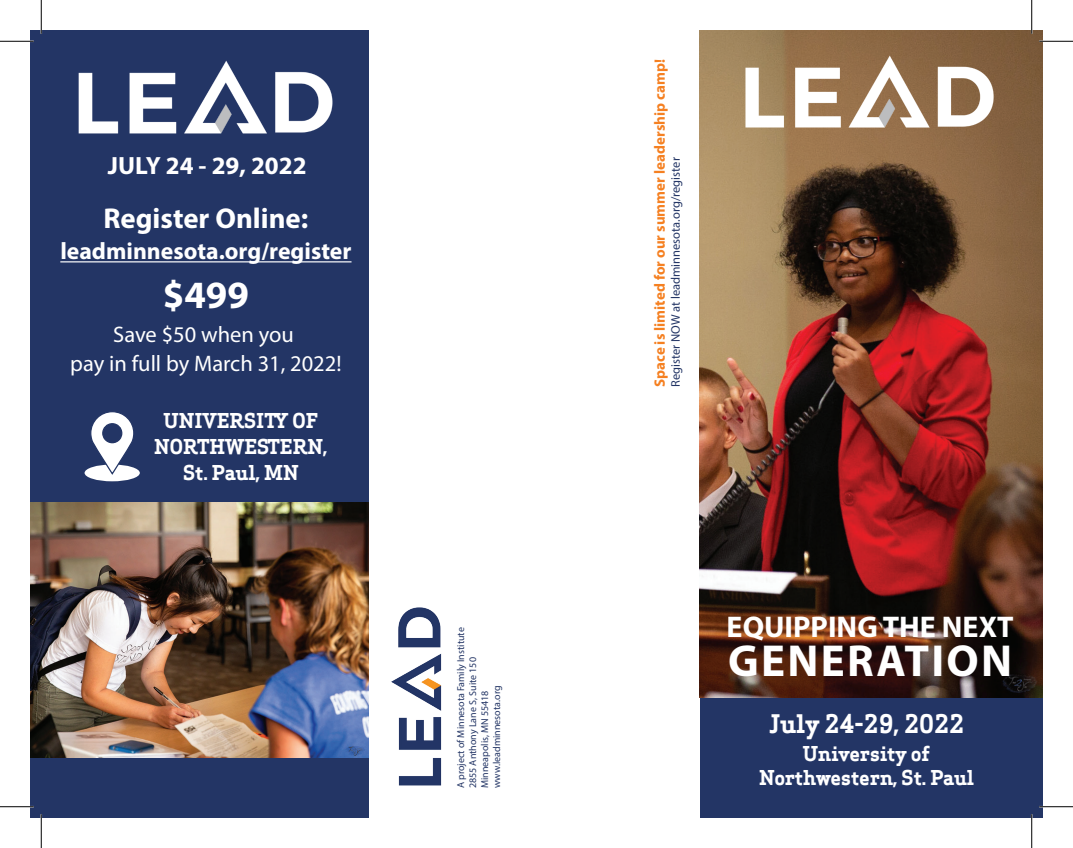
<style>
.page{position:relative;width:1073px;height:848px;background:#fff}
.page>*{position:absolute;margin:0;border:0;box-sizing:border-box;transform-origin:0 0}
.t1{font:700 45px "Myriad Pro";letter-spacing:.05em;color:#fff}
.t2{font:700 38.75px "Myriad Pro";color:#fff}
.t3{font:700 30px "Myriad Pro";color:#fff}
.t4{font:700 28.75px "Myriad Pro";color:#fff}
.t5{font:700 25px "Myriad Pro";color:#fff}
.t6{font:700 25px "Apex Serif";color:#fff}
.t7{font:700 23.75px "Myriad Pro";color:#fff}
.t8{font:22.5px/28.8px "Myriad Pro";color:#fff;text-align:center}
.t9{font:700 20px/26.2px "Apex Serif";color:#fff;text-align:center}
.t10{font:700 15px "Myriad Pro";color:#f58021}
.t11{font:12.5px "Myriad Pro";color:#233565}
.t12{font:10px/12px "Myriad Pro";color:#233565}
</style>
<div class="page">
<div style="left:700px;top:696px;width:342px;height:121px;background:#233565"></div>
<div style="left:30px;top:30px;width:338px;height:788px;background:#233565"></div>
<img style="left:699px;top:30px;width:343px;height:667px">
<img style="left:734px;top:47px;width:269px;height:88px">
<hr style="left:60px;top:261px;width:291px;height:1px;background:#fff">
<img style="left:391px;top:607px;width:51px;height:179px">
<img style="left:78px;top:60px;width:255px;height:74px">
<img style="left:30px;top:503px;width:338px;height:254px">
<div style="left:85px;top:464px;width:55px;height:17px;background:#fff;border-radius:50%"></div>
<svg style="left:89px;top:412px;width:46px;height:63px"></svg>
<hr style="left:0;top:40px;width:34px;height:2px;background:#fff">
<hr style="left:1039px;top:40px;width:33px;height:2px;background:#fff">
<hr style="left:0;top:805px;width:34px;height:2px;background:#fff">
<hr style="left:1039px;top:805px;width:33px;height:2px;background:#fff">
<hr style="left:40px;top:0;width:2px;height:34px;background:#fff">
<hr style="left:40px;top:814px;width:2px;height:34px;background:#fff">
<hr style="left:1030px;top:0;width:2px;height:34px;background:#fff">
<hr style="left:1030px;top:814px;width:2px;height:34px;background:#fff">
<hr style="left:0;top:41px;width:34px;height:1px;background:#000">
<hr style="left:1039px;top:41px;width:33px;height:1px;background:#000">
<hr style="left:0;top:806px;width:34px;height:1px;background:#000">
<hr style="left:1039px;top:806px;width:33px;height:1px;background:#000">
<hr style="left:41px;top:0;width:1px;height:34px;background:#000">
<hr style="left:41px;top:814px;width:1px;height:34px;background:#000">
<hr style="left:1031px;top:0;width:1px;height:34px;background:#000">
<hr style="left:1031px;top:814px;width:1px;height:34px;background:#000">
<h3 class="t5" style="left:108px;top:149px;width:200px">JULY 24 - 29, 2022</h3>
<h3 class="t4" style="left:104px;top:200px;width:206px">Register Online:</h3>
<h3 class="t7" style="left:60px;top:236px;width:293px">leadminnesota.org/register</h3>
<h2 class="t2" style="left:163px;top:270px;width:88px">$499</h2>
<h3 class="t8" style="left:70px;top:320px;width:273px">Save $50 when you<br>pay in full by March 31, 2022!</h3>
<h3 class="t9" style="left:154px;top:407px;width:175px">UNIVERSITY OF<br>NORTHWESTERN,<br>St. Paul, MN</h3>
<p class="t12" style="left:454px;top:788px;width:162px;rotate:-90deg">A project of Minnesota Family Institute<br>2855 Anthony Lane S, Suite 150<br>Minneapolis, MN 55418 www.leadminnesota.org</p>
<h3 class="t10" style="left:650px;top:387px;width:329px;rotate:-90deg">Space is limited for our summer leadership camp!</h3>
<p class="t11" style="left:668px;top:387px;width:231px;rotate:-90deg">Register NOW at leadminnesota.org/register</p>
<h3 class="t3" style="left:726px;top:607px;width:288px">EQUIPPING THE NEXT</h3>
<h1 class="t1" style="left:728px;top:631px;width:285px">GENERATION</h1>
<h3 class="t6" style="left:769px;top:708px;width:197px">July 24-29, 2022</h3>
<h3 class="t9" style="left:759px;top:741px;width:217px;line-height:24px">University of<br>Northwestern, St. Paul</h3>
</div>
